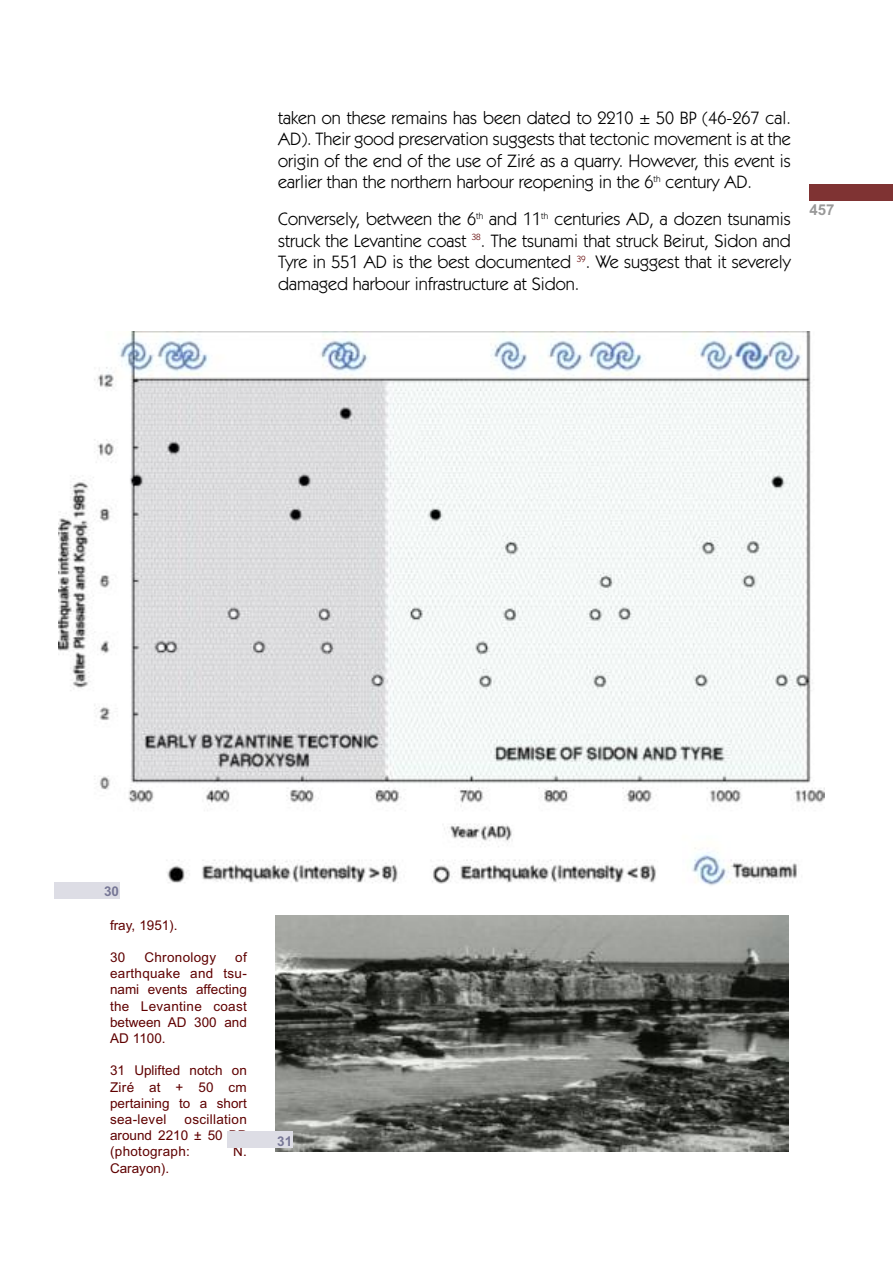
<style>
.page{position:relative;width:893px;height:1263px;background:#fff}
.page>*{position:absolute;margin:0;border:0;box-sizing:border-box;transform-origin:0 0}
.t1{font:18px/21.6px "Itc Kabel";color:#000;text-align:justify}
.t2{font:700 15px "Arial";color:#999}
.t3{font:13.5px/16.2px "Arial";color:#5f0000;text-align:justify}
.t4{font:13.5px "Arial";letter-spacing:.02em;color:#5f0000}
.t5{font:700 13.5px "Arial";color:#777796}
</style>
<div class="page">
<img style="left:58px;top:332px;width:767px;height:556px">
<img style="left:275px;top:916px;width:514px;height:235px">
<div style="left:54px;top:882px;width:65px;height:17px;background:#dddde5"></div>
<div style="left:227px;top:1131px;width:65px;height:17px;background:#dddde5"></div>
<div style="left:810px;top:185px;width:83px;height:16px;background:#7f3333"></div>
<p class="t1" style="left:278px;top:108px;width:514px">taken on these remains has been dated to 2210 ± 50 BP (46-267 cal.<br>AD). Their good preservation suggests that tectonic movement is at the origin of the end of the use of Ziré as a quarry. However, this event is earlier than the northern harbour reopening in the 6<sup>th</sup> century AD.</p>
<p class="t1" style="left:278px;top:209px;width:514px">Conversely, between the 6<sup>th</sup> and 11<sup>th</sup> centuries AD, a dozen tsunamis struck the Levantine coast <sup>38</sup>. The tsunami that struck Beirut, Sidon and Tyre in 551 AD is the best documented <sup>39</sup>. We suggest that it severely damaged harbour infrastructure at Sidon.</p>
<p class="t2" style="left:810px;top:201px;width:27px">457</p>
<p class="t5" style="left:104px;top:883px;width:17px">30</p>
<p class="t3" style="left:110px;top:917px;width:69px">fray, 1951).</p>
<p class="t3" style="left:110px;top:949px;width:17px">30</p>
<p class="t4" style="left:144px;top:949px;width:73px">Chronology</p>
<p class="t3" style="left:110px;top:949px;width:138px;text-indent:125px">of earthquake and tsu&shy;nami events affecting the Levantine coast between AD 300 and AD 1100.</p>
<p class="t3" style="left:110px;top:1063px;width:138px">31 Uplifted notch on Ziré at + 50 cm pertaining to a short sea-level</p>
<p class="t3" style="left:110px;top:1111px;width:138px;text-indent:75px">oscillation around 2210 ± 50 BP (photograph:</p>
<p class="t3" style="left:233px;top:1144px;width:15px">N.</p>
<p class="t3" style="left:110px;top:1160px;width:61px">Carayon).</p>
<p class="t5" style="left:277px;top:1133px;width:17px">31</p>
</div>
